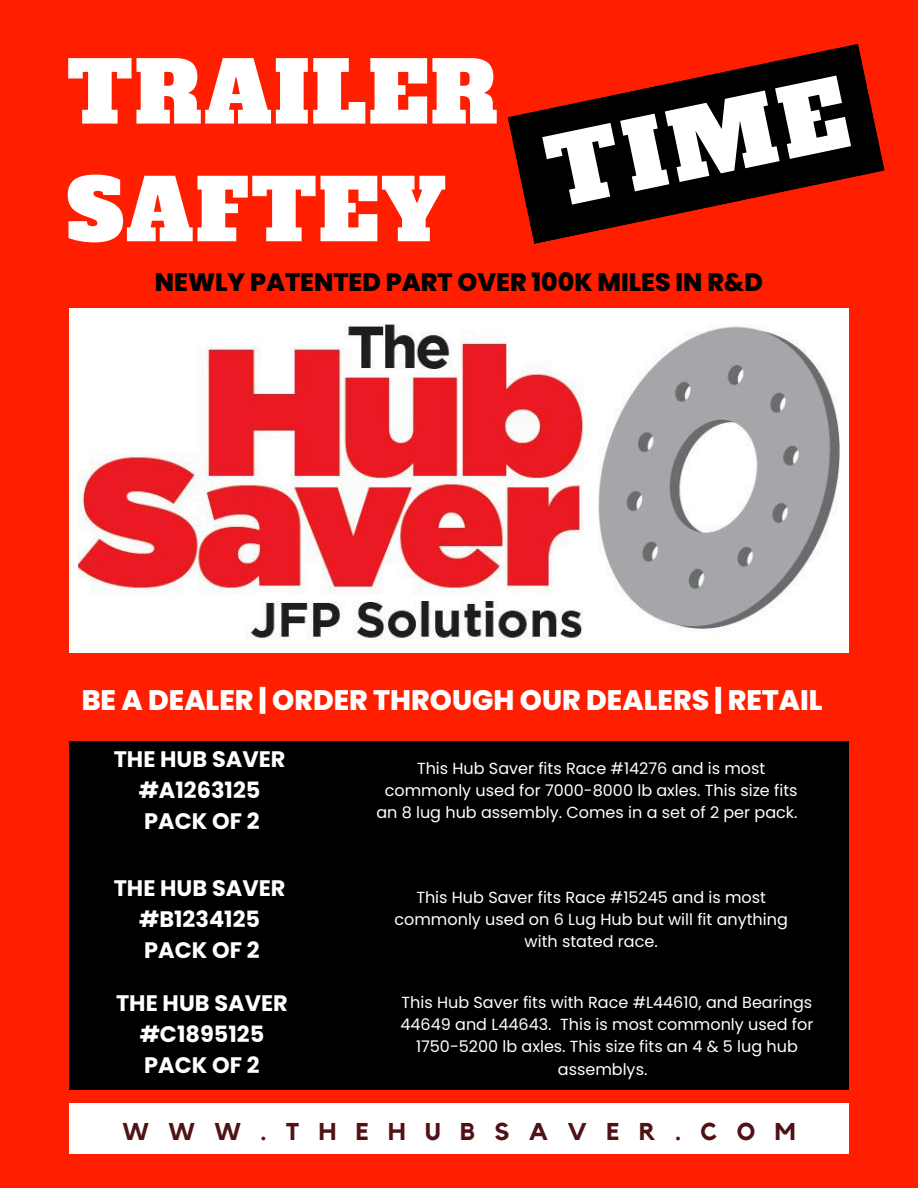
<style>
.page{position:relative;width:918px;height:1188px;background:#ff1f00}
.page>*{position:absolute;margin:0;border:0;box-sizing:border-box;transform-origin:0 0}
.t1{font:92.7px "Alfa Slab One";color:#fff}
.t2{font:84.15px/117.6px "Alfa Slab One";letter-spacing:.025em;color:#fff}
.t3{font:800 28.2px "Poppins";color:#fff}
.t4{font:800 25.2px "Poppins";color:#000}
.t5{font:700 24.3px "Kollektif";letter-spacing:.8em;color:#511216}
.t6{font:700 22.5px/30.9px "Poppins";color:#fff;text-align:center}
.t7{font:16.05px/22px "Poppins";color:#fff;text-align:center}
</style>
<div class="page">
<div style="left:69px;top:308px;width:780px;height:345px;background:#fff"></div>
<div style="left:69px;top:741px;width:780px;height:348px;background:#000"></div>
<div style="left:69px;top:1103px;width:780px;height:51px;background:#fff"></div>
<svg style="left:507px;top:44px;width:378px;height:200px;fill:#000"></svg>
<img style="left:78px;top:324px;width:762px;height:316px">
<h1 class="t2" style="left:67px;top:35px;width:433px">TRAILER<br>SAFTEY</h1>
<h3 class="t1" style="left:536px;top:114px;width:305px;rotate:-12deg">TIME</h3>
<h3 class="t4" style="left:155px;top:264px;width:610px">NEWLY PATENTED PART OVER 100K MILES IN R&amp;D</h3>
<h2 class="t3" style="left:82px;top:680px;width:743px">BE A DEALER | ORDER THROUGH OUR DEALERS | RETAIL</h2>
<p class="t6" style="left:114px;top:744px;width:173px">THE HUB SAVER #A1263125<br>PACK OF 2</p>
<p class="t7" style="left:376px;top:757px;width:423px">This Hub Saver fits Race #14276 and is most commonly used for 7000-8000 lb axles. This size fits an 8 lug hub assembly. Comes in a set of 2 per pack.</p>
<p class="t6" style="left:114px;top:873px;width:173px">THE HUB SAVER #B1234125<br>PACK OF 2</p>
<h4 class="t7" style="left:394px;top:886px;width:395px">This Hub Saver fits Race #15245 and is most commonly used on 6 Lug Hub but will fit anything with stated race.</h4>
<h4 class="t6" style="left:116px;top:988px;width:173px">THE HUB SAVER #C1895125<br>PACK OF 2</h4>
<h4 class="t7" style="left:400px;top:992px;width:414px">This Hub Saver fits with Race #L44610, and Bearings 44649 and L44643. This is most commonly used for 1750-5200 lb axles. This size fits an 4 &amp; 5 lug hub assemblys.</h4>
<p class="t5" style="left:122px;top:1120px;width:675px">WWW.THEHUBSAVER.COM</p>
</div>
